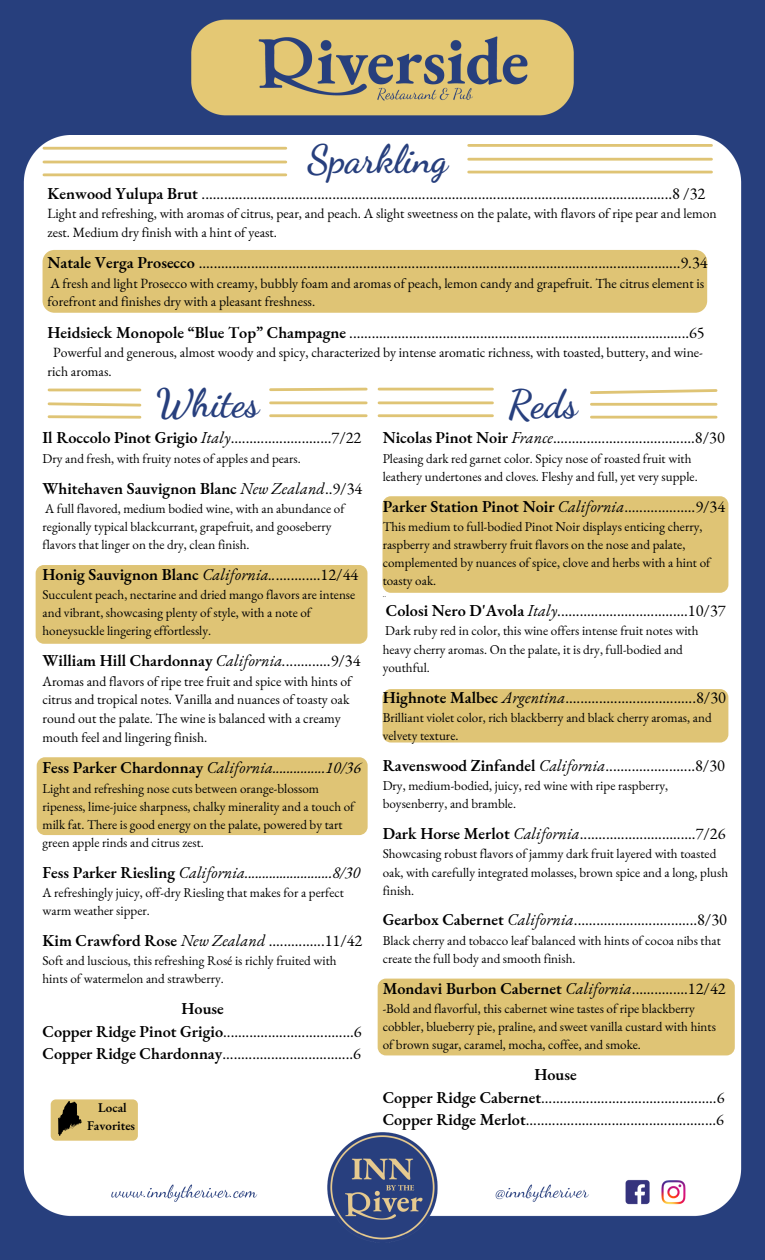
<style>
.page{position:relative;width:765px;height:1260px;background:#fff}
.page>*{position:absolute;margin:0;border:0;box-sizing:border-box;transform-origin:0 0}
.t1{font:700 38.75px "Dancing Script";color:#273f7d}
.t2{font:16.25px "EB Garamond";color:#000}
.t3{font:600 16.25px "EB Garamond";color:#000}
.t4{font:italic 16.25px "EB Garamond";color:#000}
.t5{font:13.75px/18.8px "EB Garamond";color:#000}
.t6{font:13.12px/18.1px "EB Garamond";color:#000}
.t7{font:600 13px/17.8px "EB Garamond";color:#000;text-align:center}
.t8{font:7.25px "EB Garamond";color:#000}
.s1{font-weight:600}
.s2{font-style:italic}
.s3{font-weight:400;font-style:italic}
.s4{font-weight:400}
.s5{font-weight:600;font-style:normal}
</style>
<div class="page">
<img style="left:0;top:0;width:765px;height:1259px">
<div style="left:43px;top:250px;width:664px;height:63px;background:#dfc475;border-radius:12px"></div>
<svg style="left:268px;top:386px;width:101px;height:7px"></svg>
<hr style="left:271px;top:401px;width:95px;height:3px;background:#dfc475">
<hr style="left:271px;top:414px;width:95px;height:3px;background:#dfc475">
<div style="left:36px;top:565px;width:331px;height:79px;background:#dfc475;border-radius:8px"></div>
<div style="left:37px;top:757px;width:331px;height:78px;background:#dfc475;border-radius:8px"></div>
<hr style="left:44px;top:147px;width:242px;height:3px;background:#dfc475">
<hr style="left:44px;top:161px;width:242px;height:2px;background:#dfc475">
<hr style="left:44px;top:173px;width:242px;height:3px;background:#dfc475">
<hr style="left:469px;top:144px;width:243px;height:3px;background:#dfc475">
<hr style="left:469px;top:158px;width:243px;height:3px;background:#dfc475">
<hr style="left:469px;top:171px;width:243px;height:2px;background:#dfc475">
<hr style="left:49px;top:389px;width:91px;height:2px;background:#dfc475">
<svg style="left:46px;top:401px;width:97px;height:7px"></svg>
<svg style="left:46px;top:414px;width:97px;height:6px"></svg>
<svg style="left:589px;top:388px;width:130px;height:7px"></svg>
<hr style="left:591px;top:403px;width:125px;height:3px;background:#dfc475">
<hr style="left:591px;top:416px;width:125px;height:3px;background:#dfc475">
<hr style="left:379px;top:388px;width:113px;height:2px;background:#dfc475">
<hr style="left:379px;top:401px;width:113px;height:3px;background:#dfc475">
<hr style="left:379px;top:414px;width:113px;height:3px;background:#dfc475">
<div style="left:383px;top:496px;width:345px;height:97px;background:#dfc475;border-radius:8px"></div>
<div style="left:383px;top:689px;width:345px;height:54px;background:#dfc475;border-radius:8px"></div>
<div style="left:378px;top:979px;width:357px;height:76px;background:#dfc475;border-radius:8px"></div>
<div style="left:51px;top:1099px;width:87px;height:42px;background:#dfc475;border-radius:5px"></div>
<img style="left:51px;top:1099px;width:38px;height:39px">
<p class="t1" style="left:308px;top:137px;width:142px">Sparkling</p>
<p class="t2" style="left:48px;top:182px;width:659px"><span class="s1">Kenwood Yulupa Brut</span> ..............................................................................................................................8 /32</p>
<p class="t5" style="left:48px;top:204px;width:671px">Light and refreshing, with aromas of citrus, pear, and peach. A slight sweetness on the palate, with flavors of ripe pear and lemon zest. Medium dry finish with a hint of yeast.</p>
<p class="t2" style="left:48px;top:252px;width:662px"><span class="s1">Natale Verga Prosecco</span> .................................................................................................................................9.34</p>
<p class="t5" style="left:48px;top:273px;width:658px">A fresh and light Prosecco with creamy, bubbly foam and aromas of peach, lemon candy and grapefruit. The citrus element is forefront and finishes dry with a pleasant freshness.</p>
<p class="t2" style="left:48px;top:321px;width:659px"><span class="s1">Heidsieck Monopole “Blue Top” Champagne</span> ...........................................................................................65</p>
<p class="t5" style="left:48px;top:343px;width:657px;text-indent:5px">Powerful and generous, almost woody and spicy, characterized by intense aromatic richness, with toasted, buttery, and wine&shy;rich aromas.</p>
<p class="t1" style="left:156px;top:380px;width:105px">Whites</p>
<p class="t2" style="left:43px;top:427px;width:320px"><span class="s1">Il Roccolo Pinot Grigio</span> <span class="s2">Italy</span>...........................7/22</p>
<p class="t6" style="left:43px;top:449px;width:260px">Dry and fresh, with fruity notes of apples and pears.</p>
<p class="t3" style="left:43px;top:477px;width:321px">Whitehaven Sauvignon Blanc <span class="s3">New Zealand</span><span class="s4">..9/34</span></p>
<p class="t6" style="left:43px;top:499px;width:304px">A full flavored, medium bodied wine, with an abundance of regionally typical blackcurrant, grapefruit, and gooseberry flavors that linger on the dry, clean finish.</p>
<p class="t3" style="left:43px;top:564px;width:317px">Honig Sauvignon Blanc <span class="s3">California..</span><span class="s4">............12/44</span></p>
<p class="t6" style="left:43px;top:586px;width:314px">Succulent peach, nectarine and dried mango flavors are intense and vibrant, showcasing plenty of style, with a note of honeysuckle lingering effortlessly.</p>
<p class="t3" style="left:43px;top:650px;width:320px">William Hill Chardonnay <span class="s3">California.</span><span class="s4">............9/34</span></p>
<p class="t5" style="left:43px;top:671px;width:311px">Aromas and flavors of ripe tree fruit and spice with hints of citrus and tropical notes. Vanilla and nuances of toasty oak round out the palate. The wine is balanced with a creamy mouth feel and lingering finish.</p>
<p class="t4" style="left:43px;top:757px;width:320px"><span class="s5">Fess Parker Chardonnay</span> California...............10/36</p>
<p class="t6" style="left:43px;top:779px;width:313px">Light and refreshing nose cuts between orange-blossom ripeness, lime-juice sharpness, chalky minerality and a touch of milk fat. There is good energy on the palate, powered by tart green apple rinds and citrus zest.</p>
<p class="t4" style="left:43px;top:861px;width:319px"><span class="s5">Fess Parker Riesling</span> California.........................8/30</p>
<p class="t6" style="left:43px;top:883px;width:303px">A refreshingly juicy, off-dry Riesling that makes for a perfect warm weather sipper.</p>
<p class="t2" style="left:43px;top:930px;width:321px"><span class="s1">Kim Crawford Rose</span> <span class="s2">New Zealand</span> ...............11/42</p>
<p class="t6" style="left:43px;top:952px;width:296px">Soft and luscious, this refreshing Rosé is richly fruited with hints of watermelon and strawberry.</p>
<p class="t3" style="left:182px;top:998px;width:44px">House</p>
<p class="t2" style="left:43px;top:1020px;width:321px"><span class="s1">Copper Ridge Pinot Grigio</span>...................................6</p>
<p class="t2" style="left:43px;top:1043px;width:320px"><span class="s1">Copper Ridge Chardonnay</span>...................................6</p>
<p class="t7" style="left:87px;top:1099px;width:50px">Local<br>Favorites</p>
<p class="t1" style="left:508px;top:381px;width:71px">Reds</p>
<p class="t2" style="left:383px;top:427px;width:344px"><span class="s1">Nicolas Pinot Noir</span> <span class="s2">France</span>......................................8/30</p>
<p class="t6" style="left:383px;top:449px;width:317px">Pleasing dark red garnet color. Spicy nose of roasted fruit with leathery undertones and cloves. Fleshy and full, yet very supple.</p>
<p class="t2" style="left:383px;top:495px;width:344px"><span class="s1">Parker Station Pinot Noir</span> <span class="s2">California</span>...................9/34</p>
<p class="t6" style="left:383px;top:517px;width:329px">This medium to full-bodied Pinot Noir displays enticing cherry, raspberry and strawberry fruit flavors on the nose and palate, complemented by nuances of spice, clove and herbs with a hint of toasty oak.</p>
<p class="t8" style="left:383px;top:590px;width:5px">..</p>
<p class="t2" style="left:386px;top:600px;width:341px"><span class="s1">Colosi Nero D'Avola</span> <span class="s2">Italy</span>...................................10/37</p>
<p class="t6" style="left:383px;top:622px;width:317px">Dark ruby red in color, this wine offers intense fruit notes with heavy cherry aromas. On the palate, it is dry, full-bodied and youthful.</p>
<p class="t2" style="left:383px;top:686px;width:345px"><span class="s1">Highnote Malbec</span> <span class="s2">Argentina</span>...................................8/30</p>
<p class="t6" style="left:383px;top:708px;width:330px">Brilliant violet color, rich blackberry and black cherry aromas, and velvety texture.</p>
<p class="t2" style="left:383px;top:754px;width:344px"><span class="s1">Ravenswood Zinfandel</span> <span class="s2">California</span>........................8/30</p>
<p class="t6" style="left:383px;top:776px;width:287px">Dry, medium-bodied, juicy, red wine with ripe raspberry, boysenberry, and bramble.</p>
<p class="t2" style="left:383px;top:823px;width:344px"><span class="s1">Dark Horse Merlot</span> <span class="s2">California</span>...............................7/26</p>
<p class="t6" style="left:383px;top:845px;width:347px">Showcasing robust flavors of jammy dark fruit layered with toasted oak, with carefully integrated molasses, brown spice and a long, plush finish.</p>
<p class="t2" style="left:383px;top:909px;width:346px"><span class="s1">Gearbox Cabernet</span> <span class="s2">California</span>.................................8/30</p>
<p class="t6" style="left:383px;top:931px;width:340px">Black cherry and tobacco leaf balanced with hints of cocoa nibs that create the full body and smooth finish.</p>
<p class="t3" style="left:383px;top:977px;width:344px">Mondavi Burbon Cabernet <span class="s3">California</span><span class="s4">...............12/42</span></p>
<p class="t6" style="left:383px;top:999px;width:335px">-Bold and flavorful, this cabernet wine tastes of ripe blackberry cobbler, blueberry pie, praline, and sweet vanilla custard with hints of brown sugar, caramel, mocha, coffee, and smoke.</p>
<p class="t3" style="left:534px;top:1064px;width:44px">House</p>
<p class="t2" style="left:383px;top:1086px;width:343px"><span class="s1">Copper Ridge Cabernet</span>...............................................6</p>
<p class="t2" style="left:383px;top:1109px;width:343px"><span class="s1">Copper Ridge Merlot</span>...................................................6</p>
</div>
